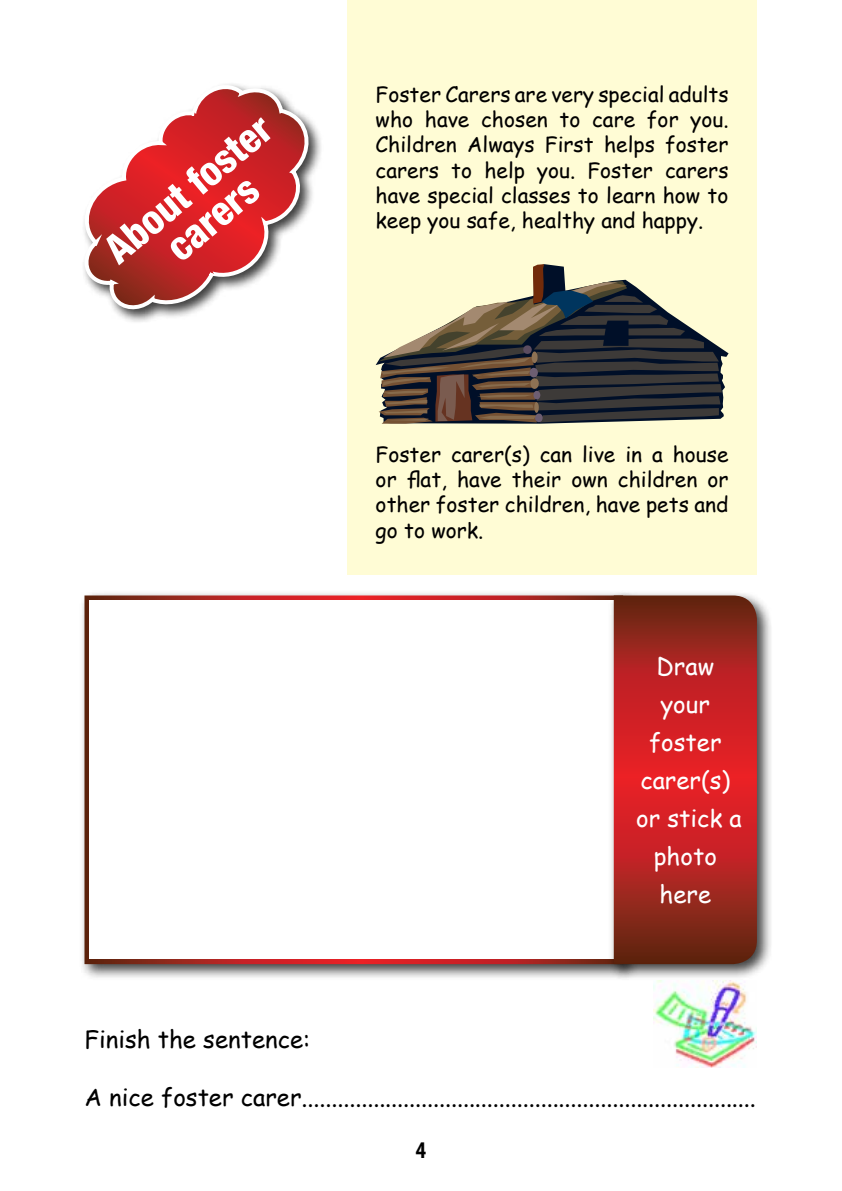
<style>
.page{position:relative;width:842px;height:1191px;background:#fff}
.page>*{position:absolute;margin:0;border:0;box-sizing:border-box;transform-origin:0 0}
.t1{font:800 condensed 40px/38px "Helvetica Neue LT Com";color:#fff;text-align:center}
.t2{font:24px "Comic Sans MS";color:#000}
.t3{font:24px/38px "Comic Sans MS";color:#fff;text-align:center}
.t4{font:700 condensed 24px "Myriad Pro";color:#000}
.t5{font:21px/25.2px "Comic Sans MS";color:#000;text-align:justify}
</style>
<div class="page">
<div style="left:79px;top:590px;width:560px;height:390px;background:#000;opacity:.75"></div>
<div style="left:84px;top:595px;width:539px;height:369px;background:#fff;border:10px solid #fff"></div>
<div style="left:608px;top:590px;width:165px;height:390px;background:#000;opacity:.75"></div>
<svg style="left:614px;top:595px;width:143px;height:369px"></svg>
<div style="left:81px;top:81px;width:243px;height:243px;background:#000;opacity:.75"></div>
<svg style="left:81px;top:85px;width:230px;height:229px"></svg>
<div style="left:347px;top:0;width:410px;height:574px;background:#fffcd5"></div>
<svg style="left:379px;top:264px;width:343px;height:160px"></svg>
<img style="left:654px;top:980px;width:103px;height:87px">
<h1 class="t1" style="left:97px;top:239px;width:206px;rotate:-40deg">About foster carers</h1>
<p class="t5" style="left:376px;top:81px;width:354px">Foster Carers are very special adults who have chosen to care for you.<br>Children Always First helps foster carers to help you. Foster carers have special classes to learn how to keep you safe, healthy and happy.</p>
<p class="t5" style="left:376px;top:441px;width:354px">Foster carer(s) can live in a house or flat, have their own children or other foster children, have pets and go to work.</p>
<p class="t3" style="left:636px;top:647px;width:107px">Draw your foster carer(s) or stick a photo here</p>
<p class="t2" style="left:84px;top:1021px;width:227px">Finish the sentence:</p>
<p class="t2" style="left:84px;top:1079px;width:673px">A nice foster carer............................................................................</p>
<p class="t4" style="left:416px;top:1135px;width:12px">4</p>
</div>
